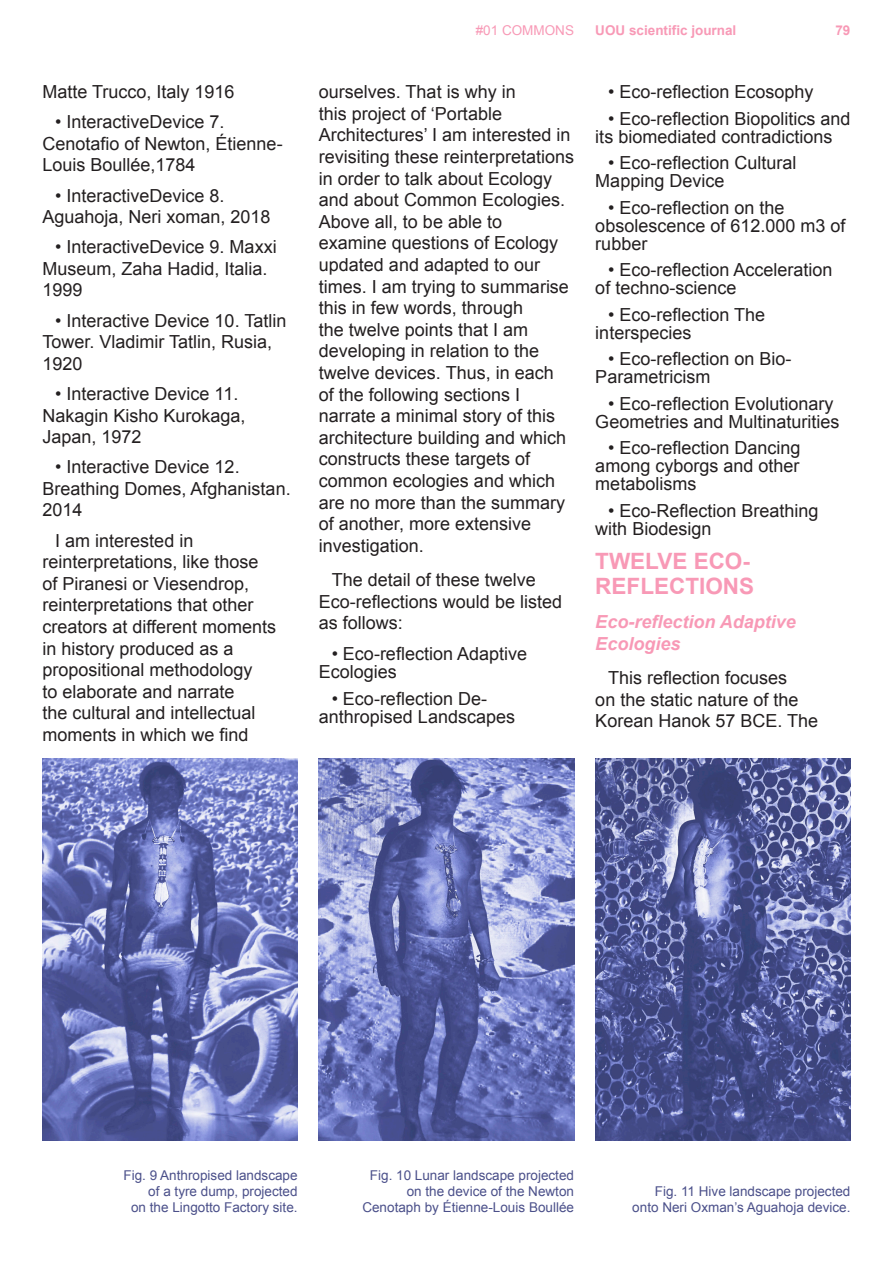
<style>
.page{position:relative;width:893px;height:1263px;background:#fff}
.page>*{position:absolute;margin:0;border:0;box-sizing:border-box;transform-origin:0 0}
.t1{font:700 22.5px/25.5px "Arial";color:#f899b6}
.t2{font:18px/21.6px "Arial";color:#231f20}
.t3{font:italic 700 18px/21.6px "Arial";color:#f899b6}
.t4{font:13.5px "Arial";color:#4b508a}
.t5{font:700 13.5px "Arial";color:#f899b6}
.t6{font:13.5px "Arial";color:#f899b6}
</style>
<div class="page">
<img style="left:319px;top:759px;width:255px;height:382px">
<img style="left:595px;top:759px;width:255px;height:382px">
<img style="left:43px;top:759px;width:255px;height:382px">
<p class="t2" style="left:43px;top:81px;width:194px">Matte Trucco, Italy 1916</p>
<p class="t2" style="left:43px;top:111px;width:242px;text-indent:13px">• InteractiveDevice 7.<br>Cenotafio of Newton, Étienne-<br>Louis Boullée,1784</p>
<p class="t2" style="left:43px;top:185px;width:230px;text-indent:13px">• InteractiveDevice 8.<br>Aguahoja, Neri xoman, 2018</p>
<p class="t2" style="left:43px;top:236px;width:236px;text-indent:13px">• InteractiveDevice 9. Maxxi<br>Museum, Zaha Hadid, Italia.<br>1999</p>
<p class="t2" style="left:43px;top:310px;width:245px;text-indent:13px">• Interactive Device 10. Tatlin<br>Tower. Vladimir Tatlin, Rusia,<br>1920</p>
<p class="t2" style="left:43px;top:383px;width:205px;text-indent:13px">• Interactive Device 11.<br>Nakagin Kisho Kurokaga,<br>Japan, 1972</p>
<p class="t2" style="left:43px;top:456px;width:250px;text-indent:13px">• Interactive Device 12.<br>Breathing Domes, Afghanistan.<br>2014</p>
<p class="t2" style="left:43px;top:530px;width:235px;text-indent:13px">I am interested in reinterpretations, like those of Piranesi or Viesendrop, reinterpretations that other creators at different moments in history produced as a propositional methodology<br>to elaborate and narrate<br>the cultural and intellectual moments in which we find</p>
<p class="t6" style="left:476px;top:21px;width:100px">#01 COMMONS</p>
<p class="t5" style="left:595px;top:21px;width:143px">UOU scientific journal</p>
<p class="t5" style="left:835px;top:21px;width:17px">79</p>
<p class="t2" style="left:319px;top:81px;width:257px">ourselves. That is why in<br>this project of ‘Portable<br>Architectures’ I am interested in revisiting these reinterpretations in order to talk about Ecology and about Common Ecologies.<br>Above all, to be able to examine questions of Ecology updated and adapted to our times. I am trying to summarise this in few words, through<br>the twelve points that I am developing in relation to the twelve devices. Thus, in each<br>of the following sections I narrate a minimal story of this architecture building and which constructs these targets of common ecologies and which are no more than the summary of another, more extensive investigation.</p>
<p class="t2" style="left:319px;top:569px;width:245px;text-indent:13px">The detail of these twelve<br>Eco-reflections would be listed as follows:</p>
<p class="t2" style="left:319px;top:645px;width:210px;line-height:18px;text-indent:13px">• Eco-reflection Adaptive<br>Ecologies</p>
<p class="t2" style="left:319px;top:689px;width:198px;line-height:18px;text-indent:13px">• Eco-reflection De&shy;anthropised Landscapes</p>
<p class="t2" style="left:608px;top:81px;width:207px">• Eco-reflection Ecosophy</p>
<p class="t2" style="left:595px;top:110px;width:257px;line-height:18px;text-indent:13px">• Eco-reflection Biopolitics and its biomediated contradictions</p>
<p class="t2" style="left:595px;top:154px;width:203px;line-height:18px;text-indent:13px">• Eco-reflection Cultural<br>Mapping Device</p>
<p class="t2" style="left:595px;top:199px;width:252px;line-height:18px;text-indent:13px">• Eco-reflection on the obsolescence of 612.000 m3 of rubber</p>
<p class="t2" style="left:595px;top:261px;width:239px;line-height:18px;text-indent:13px">• Eco-reflection Acceleration of techno-science</p>
<p class="t2" style="left:595px;top:306px;width:171px;line-height:18px;text-indent:13px">• Eco-reflection The interspecies</p>
<p class="t2" style="left:595px;top:350px;width:198px;line-height:18px;text-indent:13px">• Eco-reflection on Bio-<br>Parametricism</p>
<p class="t2" style="left:595px;top:395px;width:246px;line-height:18px;text-align:center">• Eco-reflection Evolutionary<br>Geometries and Multinaturities</p>
<p class="t2" style="left:595px;top:439px;width:207px;line-height:18px;text-align:justify;text-indent:13px">• Eco-reflection Dancing among cyborgs and other metabolisms</p>
<p class="t2" style="left:595px;top:502px;width:225px;line-height:18px;text-indent:13px">• Eco-Reflection Breathing with Biodesign</p>
<p class="t1" style="left:595px;top:549px;width:160px">TWELVE ECO-<br>REFLECTIONS</p>
<p class="t3" style="left:595px;top:612px;width:202px">Eco-reflection Adaptive<br>Ecologies</p>
<p class="t2" style="left:595px;top:667px;width:224px;text-indent:13px">This reflection focuses<br>on the static nature of the<br>Korean Hanok 57 BCE. The</p>
<p class="t4" style="left:124px;top:1166px;width:176px">Fig. 9 Anthropised landscape</p>
<p class="t4" style="left:148px;top:1182px;width:151px">of a tyre dump, projected</p>
<p class="t4" style="left:131px;top:1198px;width:168px">on the Lingotto Factory site.</p>
<p class="t4" style="left:370px;top:1166px;width:206px">Fig. 10 Lunar landscape projected</p>
<p class="t4" style="left:407px;top:1182px;width:169px">on the device of the Newton</p>
<p class="t4" style="left:362px;top:1198px;width:213px">Cenotaph by Étienne-Louis Boullée</p>
<p class="t4" style="left:655px;top:1182px;width:197px">Fig. 11 Hive landscape projected</p>
<p class="t4" style="left:632px;top:1198px;width:220px">onto Neri Oxman’s Aguahoja device.</p>
</div>
